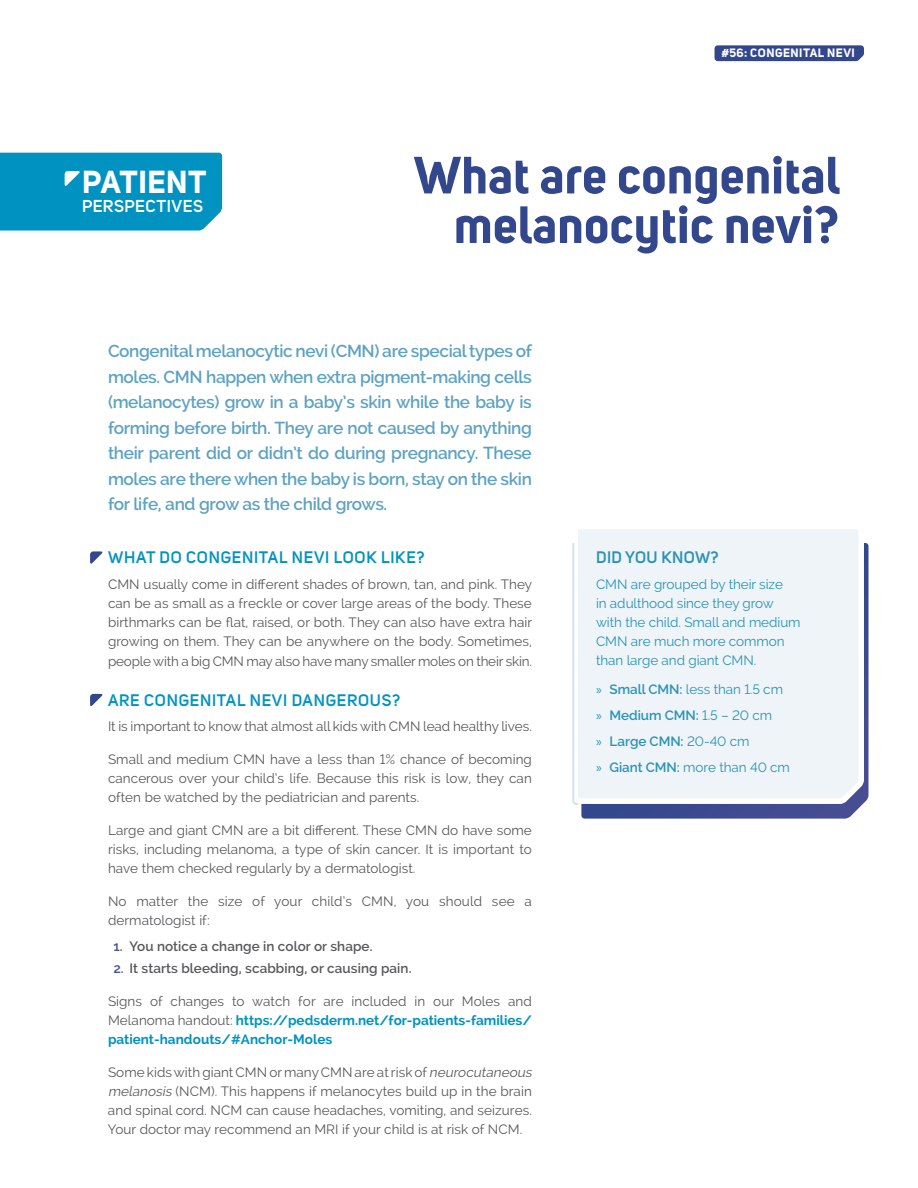
<style>
.page{position:relative;width:918px;height:1188px;background:#fff}
.page>*{position:absolute;margin:0;border:0;box-sizing:border-box;transform-origin:0 0}
.t1{font:700 51.75px/49.5px "Uni Sans";color:#33478c;text-align:right}
.t2{font:700 31.5px "Uni Sans";letter-spacing:.01em;color:#fff}
.t3{font:600 17.25px/25.5px "Raleway";letter-spacing:-.02em;color:#5da2c2;text-align:justify}
.t4{font:600 17.1px "Uni Sans";letter-spacing:.025em;color:#fff}
.t5{font:600 16.5px "Uni Sans";letter-spacing:.045em;color:#0093c1}
.t6{font:600 16.5px "Uni Sans";letter-spacing:.025em;color:#2b93b6}
.t7{font:13.5px/19.2px "Raleway";letter-spacing:.005em;color:#57585a;text-align:justify}
.t8{font:13.5px/19.2px "Raleway";letter-spacing:-.005em;color:#2b93b6}
.t9{font:700 13.5px/19.2px "Raleway";color:#0093c1;text-align:justify}
.t10{font:600 13.5px "Raleway";letter-spacing:.005em;color:#57585a}
.t11{font:700 12px "Uni Sans";letter-spacing:.045em;color:#fff}
.s1{color:#465494}
.s2{font-weight:400;color:#57585a}
.s3{font-style:italic}
.s4{font-family:"Myriad Pro"}
.s5{font-weight:600}
</style>
<div class="page">
<svg style="left:715px;top:45px;width:149px;height:16px;background:#394d8f"></svg>
<svg style="left:90px;top:694px;width:13px;height:12px"></svg>
<svg style="left:90px;top:551px;width:13px;height:13px"></svg>
<div style="left:0;top:153px;width:222px;height:78px;background:#0093c1"></div>
<svg style="left:581px;top:807px;width:279px;height:12px;background:#475495"></svg>
<div style="left:578px;top:530px;width:290px;height:277px;background:#eef4f8"></div>
<svg style="left:572px;top:541px;width:8px;height:265px"></svg>
<h2 class="t2" style="left:82px;top:163px;width:126px">PATIENT</h2>
<p class="t4" style="left:82px;top:194px;width:123px">PERSPECTIVES</p>
<p class="t11" style="left:721px;top:46px;width:135px">#56: CONGENITAL NEVI</p>
<h1 class="t1" style="left:414px;top:150px;width:428px">What are congenital melanocytic nevi?</h1>
<p class="t3" style="left:108px;top:339px;width:426px">Congenital melanocytic nevi (CMN) are special types of moles. CMN happen when extra pigment-making cells (melanocytes) grow in a baby’s skin while the baby is forming before birth. They are not caused by anything their parent did or didn’t do during pregnancy. These moles are there when the baby is born, stay on the skin for life, and grow as the child grows.</p>
<p class="t5" style="left:108px;top:545px;width:318px">WHAT DO CONGENITAL NEVI LOOK LIKE?</p>
<p class="t7" style="left:108px;top:575px;width:426px">CMN usually come in different shades of brown, tan, and pink. They can be as small as a freckle or cover large areas of the body. These birthmarks can be flat, raised, or both. They can also have extra hair growing on them. They can be anywhere on the body. Sometimes, people with a big CMN may also have many smaller moles on their skin.</p>
<p class="t5" style="left:108px;top:687px;width:293px">ARE CONGENITAL NEVI DANGEROUS?</p>
<p class="t7" style="left:108px;top:717px;width:425px">It is important to know that almost all kids with CMN lead healthy lives.</p>
<p class="t7" style="left:108px;top:750px;width:425px">Small and medium CMN have a less than 1% chance of becoming cancerous over your child’s life. Because this risk is low, they can often be watched by the pediatrician and parents.</p>
<p class="t7" style="left:108px;top:821px;width:425px">Large and giant CMN are a bit different. These CMN do have some risks, including melanoma, a type of skin cancer. It is important to have them checked regularly by a dermatologist.</p>
<p class="t7" style="left:108px;top:891px;width:425px">No matter the size of your child’s CMN, you should see a dermatologist if:</p>
<p class="t10" style="left:113px;top:938px;width:261px"><span class="s1">1.</span> You notice a change in color or shape.</p>
<p class="t10" style="left:113px;top:961px;width:300px"><span class="s1">2.</span> It starts bleeding, scabbing, or causing pain.</p>
<p class="t9" style="left:108px;top:992px;width:425px"><span class="s2">Signs of changes to watch for are included in our Moles and Melanoma handout:</span> https://pedsderm.net/for-patients-families/ patient-handouts/#Anchor-Moles</p>
<p class="t7" style="left:108px;top:1063px;width:428px;text-align:left">Some kids with giant CMN or many CMN are at risk of <span class="s3">neurocutaneous melanosis</span> (NCM). This happens if melanocytes build up in the brain and spinal cord. NCM can cause headaches, vomiting, and seizures.<br>Your doctor may recommend an MRI if your child is at risk of NCM.</p>
<p class="t6" style="left:596px;top:545px;width:124px">DID YOU KNOW?</p>
<p class="t8" style="left:596px;top:574px;width:206px">CMN are grouped by their size<br>in adulthood since they grow with the child. Small and medium<br>CMN are much more common than large and giant CMN.</p>
<p class="t8" style="left:596px;top:677px;width:195px;line-height:26px"><span class="s4">»</span> <span class="s5">Small CMN:</span> less than 1.5 cm <span class="s4">»</span> <span class="s5">Medium CMN:</span> 1.5 – 20 cm<br><span class="s4">»</span> <span class="s5">Large CMN:</span> 20-40 cm<br><span class="s4">»</span> <span class="s5">Giant CMN:</span> more than 40 cm</p>
</div>
